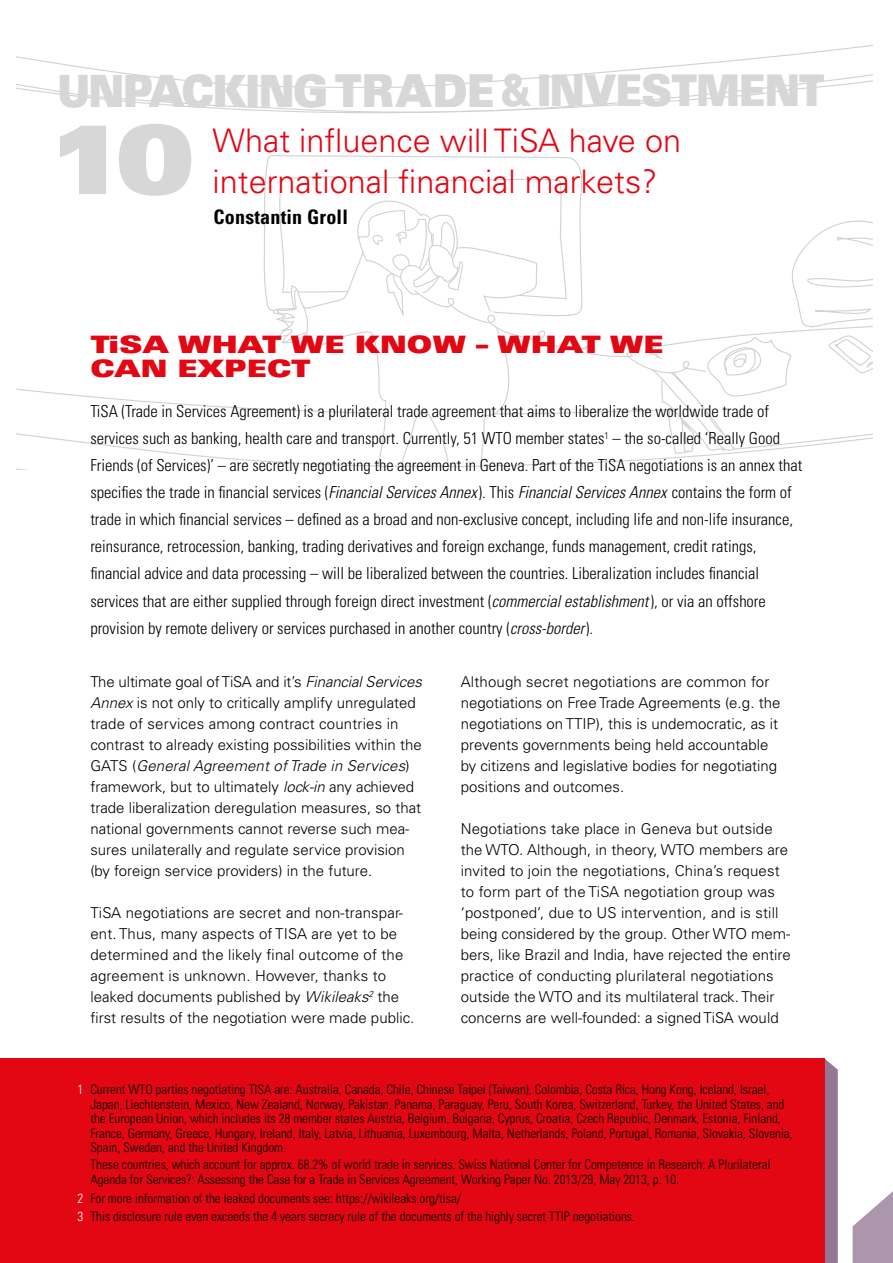
<style>
.page{position:relative;width:893px;height:1263px;background:#fff}
.page>*{position:absolute;margin:0;border:0;box-sizing:border-box;transform-origin:0 0}
.Titel{font:97.05px "Univers LT Std X Black Ex";color:#d7d7d7}
.Titel-2{font:43.65px "Univers LT Std X Black Ex";letter-spacing:-.035em;color:#d7d7d7;scale:.64 1}
.txt{font:300 32.4px "Univers LT Std";color:#e30613}
.subtitles{font:24px/24px "Univers LT Std X Black Ex";color:#e30613}
.txt-2{font:700 condensed 20.1px "Univers LT Std";letter-spacing:.01em;color:#000}
.intro{font:300 condensed 16.5px/27px "Univers LT Std";color:#000}
.txt-3{font:300 15px/21px "Univers LT Std";color:#000}
.notes{font:300 condensed 13.2px/14.5px "Univers LT Std";color:#000}
.s1{font-size:44.4px}
.s2{font-size:45.45px}
.s3{font-style:italic}
.s4{color:#fff}
</style>
<div class="page">
<div style="left:0;top:1059px;width:825px;height:204px;background:#e30613"></div>
<svg style="left:825px;top:1059px;width:13px;height:204px;background:#967d96"></svg>
<svg style="left:853px;top:1191px;width:40px;height:72px"></svg>
<svg style="left:17px;top:45px;width:856px;height:346px"></svg>
<svg style="left:17px;top:391px;width:140px;height:79px"></svg>
<svg style="left:124px;top:402px;width:148px;height:68px"></svg>
<svg style="left:263px;top:154px;width:9px;height:162px"></svg>
<svg style="left:272px;top:143px;width:601px;height:324px"></svg>
<p class="Titel-2" style="left:57px;top:64px;width:1200px"><span class="s1">UNPACKING</span> <span class="s2">TRADE</span> &amp; INVESTMENT</p>
<p class="Titel" style="left:47px;top:102px;width:149px">10</p>
<p class="txt" style="left:213px;top:121px;width:470px">What influence will TiSA have on</p>
<p class="txt" style="left:213px;top:162px;width:446px">international financial markets?</p>
<p class="txt-2" style="left:214px;top:205px;width:136px">Constantin Groll</p>
<p class="subtitles" style="left:90px;top:333px;width:575px">TiSA WHAT WE KNOW – WHAT WE<br>CAN EXPECT</p>
<p class="intro" style="left:90px;top:398px;width:713px">TiSA (Trade in Services Agreement) is a plurilateral trade agreement that aims to liberalize the worldwide trade of services such as banking, health care and transport. Currently, 51 WTO member states<sup>1</sup> – the so-called ‘Really Good Friends (of Services)’ – are secretly negotiating the agreement in Geneva. Part of the TiSA negotiations is an annex that specifies the trade in financial services (<span class="s3">Financial Services Annex</span>). This <span class="s3">Financial Services Annex</span> contains the form of trade in which financial services – defined as a broad and non-exclusive concept, including life and non-life insurance, reinsurance, retrocession, banking, trading derivatives and foreign exchange, funds management, credit ratings, financial advice and data processing – will be liberalized between the countries. Liberalization includes financial services that are either supplied through foreign direct investment (<span class="s3">commercial establishment</span>), or via an offshore provision by remote delivery or services purchased in another country (<span class="s3">cross-border</span>).</p>
<p class="txt-3" style="left:90px;top:671px;width:333px">The ultimate goal of TiSA and it’s <span class="s3">Financial Services Annex</span> is not only to critically amplify unregulated trade of services among contract countries in contrast to already existing possibilities within the GATS (<span class="s3">General Agreement of Trade in Services</span>) framework, but to ultimately <span class="s3">lock-in</span> any achieved trade liberalization deregulation measures, so that national governments cannot reverse such mea&shy;sures unilaterally and regulate service provision (by foreign service providers) in the future.</p>
<p class="txt-3" style="left:90px;top:902px;width:325px">TiSA negotiations are secret and non-transpar&shy;ent. Thus, many aspects of TISA are yet to be determined and the likely final outcome of the agreement is unknown. However, thanks to leaked documents published by <span class="s3">Wikileaks</span><sup>2</sup> the first results of the negotiation were made public.</p>
<p class="txt-3" style="left:461px;top:671px;width:321px">Although secret negotiations are common for negotiations on Free Trade Agreements (e.g. the negotiations on TTIP), this is undemocratic, as it prevents governments being held accountable by citizens and legislative bodies for negotiating positions and outcomes.</p>
<p class="txt-3" style="left:461px;top:818px;width:332px">Negotiations take place in Geneva but outside the WTO. Although, in theory, WTO members are invited to join the negotiations, China’s request to form part of the TiSA negotiation group was ‘postponed’, due to US intervention, and is still being considered by the group. Other WTO mem&shy;bers, like Brazil and India, have rejected the entire practice of conducting plurilateral negotiations outside the WTO and its multilateral track. Their concerns are well-founded: a signed TiSA would</p>
<p class="notes" style="left:90px;top:1082px;width:704px;text-indent:-13px"><span class="s4">1</span> Current WTO parties negotiating TISA are: Australia, Canada, Chile, Chinese Taipei (Taiwan), Colombia, Costa Rica, Hong Kong, Iceland, Israel, Japan, Liechtenstein, Mexico, New Zealand, Norway, Pakistan, Panama, Paraguay, Peru, South Korea, Switzerland, Turkey, the United States, and the European Union, which includes its 28 member states Austria, Belgium, Bulgaria, Cyprus, Croatia, Czech Republic, Denmark, Estonia, Finland, France, Germany, Greece, Hungary, Ireland, Italy, Latvia, Lithuania, Luxembourg, Malta, Netherlands, Poland, Portugal, Romania, Slovakia, Slovenia, Spain, Sweden, and the United Kingdom.</p>
<p class="notes" style="left:90px;top:1157px;width:682px">These countries, which account for approx. 68.2% of world trade in services. Swiss National Center for Competence in Research: A Plurilateral<br>Agenda for Services?: Assessing the Case for a Trade in Services Agreement, Working Paper No. 2013/29, May 2013, p. 10.</p>
<p class="notes" style="left:78px;top:1191px;width:385px"><span class="s4">2</span> For more information of the leaked documents see: https://wikileaks.org/tisa/</p>
<p class="notes" style="left:78px;top:1209px;width:559px"><span class="s4">3</span> This disclosure rule even exceeds the 4 years secrecy rule of the documents of the highly secret TTIP negotiations.</p>
</div>
